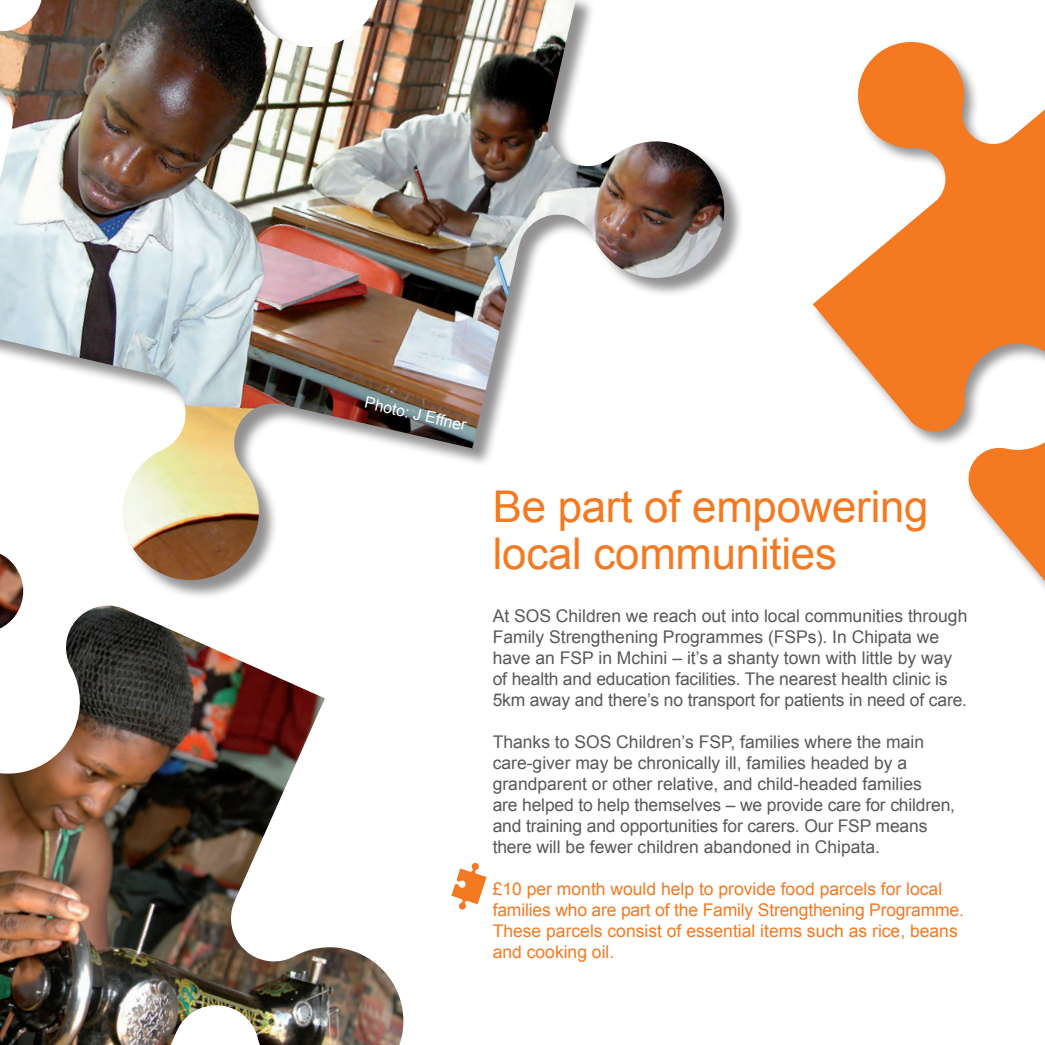
<style>
.page{position:relative;width:1045px;height:1045px;background:#fff}
.page>*{position:absolute;margin:0;border:0;box-sizing:border-box;transform-origin:0 0}
.t1{font:43.75px/47.2px "Arial";letter-spacing:-.005em;color:#f47921}
.t2{font:17.5px/21px "Arial";color:#57585a}
.t3{font:17.5px/21px "Arial";color:#f47921}
.t4{font:15.75px "Arial";color:#fff}
</style>
<div class="page">
<img style="left:0;top:0;width:731px;height:548px">
<svg style="left:812px;top:42px;width:233px;height:547px"></svg>
<svg style="left:451px;top:862px;width:35px;height:48px"></svg>
<img style="left:0;top:548px;width:404px;height:497px">
<p class="t4" style="left:367px;top:393px;width:105px;rotate:13deg">Photo: J Effner</p>
<p class="t1" style="left:493px;top:483px;width:437px">Be part of empowering local communities</p>
<p class="t2" style="left:493px;top:605px;width:476px">At SOS Children we reach out into local communities through Family Strengthening Programmes (FSPs). In Chipata we have an FSP in Mchini – it’s a shanty town with little by way of health and education facilities. The nearest health clinic is 5km away and there’s no transport for patients in need of care.</p>
<p class="t2" style="left:493px;top:731px;width:464px">Thanks to SOS Children’s FSP, families where the main care-giver may be chronically ill, families headed by a grandparent or other relative, and child-headed families<br>are helped to help themselves – we provide care for children, and training and opportunities for carers. Our FSP means there will be fewer children abandoned in Chipata.</p>
<p class="t3" style="left:493px;top:878px;width:473px">£10 per month would help to provide food parcels for local families who are part of the Family Strengthening Programme.<br>These parcels consist of essential items such as rice, beans and cooking oil.</p>
</div>
